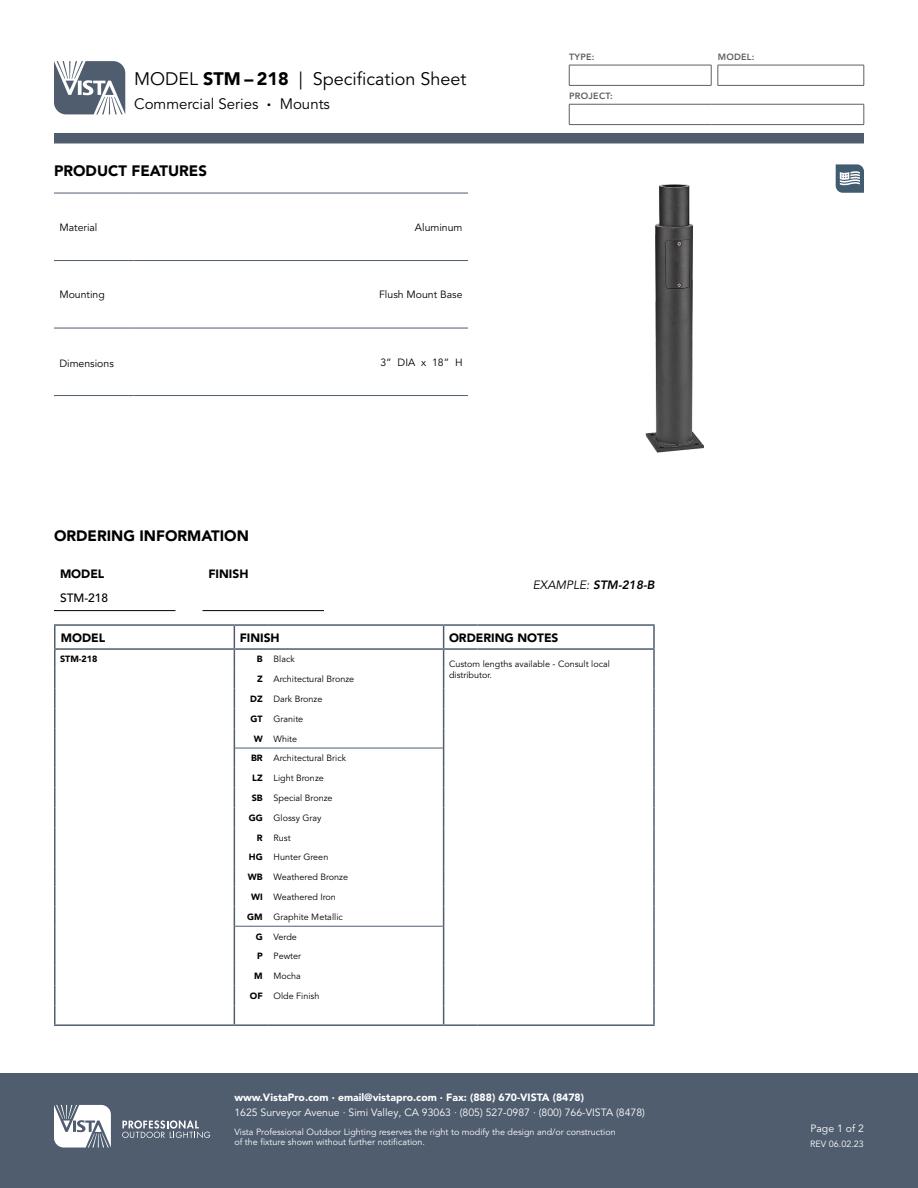
<style>
.page{position:relative;width:918px;height:1188px;background:#fff}
.page>*{position:absolute;margin:0;border:0;box-sizing:border-box;transform-origin:0 0}
.t1{font:18px "Avenir LT Pro";color:#000}
.t2{font:900 15px "Avenir LT Pro";color:#000}
.t3{font:15px "Avenir LT Pro";color:#000}
.t4{font:900 12px "Avenir LT Pro";color:#000}
.t5{font:italic 800 12px "Avenir LT Pro";color:#000}
.t6{font:500 12px "Avenir LT Pro";color:#000}
.t7{font:10.5px "Avenir LT Pro";color:#fff}
.t8{font:900 10.5px "Avenir LT Pro";color:#fff}
.t9{font:10.5px "Avenir LT Pro";color:#000}
.t10{font:10.5px "Avenir";color:#000}
.t11{font:9px/19.8px "Avenir LT Pro";color:#000}
.t12{font:9px/10.8px "Avenir LT Pro";color:#fff}
.t13{font:800 9px "Avenir LT Pro";letter-spacing:.025em;color:#5f5f5f}
.t14{font:900 9px "Avenir LT Pro";color:#000}
.s1{font-weight:900}
.s2{font-weight:400}
</style>
<div class="page">
<img style="left:645px;top:164px;width:191px;height:289px">
<div style="left:0;top:1074px;width:918px;height:114px;background:#4f5d6f"></div>
<svg style="left:54px;top:1105px;width:57px;height:43px"></svg>
<svg style="left:122px;top:1120px;width:88px;height:18px"></svg>
<svg style="left:54px;top:61px;width:71px;height:53px"></svg>
<div style="left:54px;top:133px;width:810px;height:10px;background:#4f5d6f"></div>
<svg style="left:864px;top:104px;width:1px;height:20px"></svg>
<hr style="left:569px;top:65px;width:142px;height:1px;background:#5f6060">
<svg style="left:569px;top:65px;width:1px;height:20px"></svg>
<svg style="left:711px;top:65px;width:1px;height:20px"></svg>
<hr style="left:569px;top:85px;width:142px;height:1px;background:#5f6060">
<hr style="left:718px;top:85px;width:146px;height:1px;background:#5f6060">
<hr style="left:718px;top:65px;width:146px;height:1px;background:#5f5f5f">
<svg style="left:718px;top:65px;width:1px;height:20px"></svg>
<svg style="left:864px;top:65px;width:1px;height:20px"></svg>
<hr style="left:569px;top:104px;width:142px;height:1px;background:#5f5f5f">
<svg style="left:569px;top:104px;width:1px;height:20px"></svg>
<hr style="left:718px;top:104px;width:146px;height:1px;background:#5f5f5f">
<hr style="left:569px;top:124px;width:142px;height:1px;background:#5f5f5f">
<hr style="left:718px;top:124px;width:146px;height:1px;background:#5f5f5f">
<svg style="left:836px;top:164px;width:28px;height:29px"></svg>
<hr style="left:54px;top:193px;width:79px;height:1px;background:#4f5d6f">
<hr style="left:133px;top:193px;width:335px;height:1px;background:#4f5d6f">
<hr style="left:54px;top:260px;width:79px;height:1px;background:#4f5d6f">
<hr style="left:133px;top:260px;width:335px;height:1px;background:#4f5d6f">
<hr style="left:54px;top:328px;width:79px;height:1px;background:#4f5d6f">
<hr style="left:133px;top:328px;width:335px;height:1px;background:#4f5d6f">
<hr style="left:54px;top:395px;width:79px;height:1px;background:#4f5d6f">
<hr style="left:133px;top:395px;width:335px;height:1px;background:#4f5d6f">
<hr style="left:653px;top:748px;width:2px;height:20px;background:#4f5d6f">
<hr style="left:653px;top:768px;width:2px;height:20px;background:#4f5d6f">
<svg style="left:653px;top:788px;width:2px;height:19px"></svg>
<hr style="left:653px;top:807px;width:2px;height:20px;background:#4f5d6f">
<hr style="left:653px;top:827px;width:2px;height:20px;background:#4f5d6f">
<hr style="left:653px;top:847px;width:2px;height:20px;background:#4f5d6f">
<hr style="left:653px;top:867px;width:2px;height:20px;background:#4f5d6f">
<svg style="left:653px;top:887px;width:2px;height:19px"></svg>
<hr style="left:653px;top:906px;width:2px;height:20px;background:#4f5d6f">
<hr style="left:653px;top:926px;width:2px;height:20px;background:#4f5d6f">
<hr style="left:653px;top:946px;width:2px;height:20px;background:#4f5d6f">
<hr style="left:653px;top:966px;width:2px;height:20px;background:#4f5d6f">
<svg style="left:54px;top:650px;width:2px;height:19px"></svg>
<hr style="left:54px;top:669px;width:2px;height:20px;background:#4f5d6f">
<svg style="left:54px;top:689px;width:2px;height:19px"></svg>
<hr style="left:54px;top:708px;width:2px;height:20px;background:#4f5d6f">
<hr style="left:54px;top:728px;width:2px;height:20px;background:#4f5d6f">
<hr style="left:54px;top:748px;width:2px;height:20px;background:#4f5d6f">
<hr style="left:54px;top:768px;width:2px;height:20px;background:#4f5d6f">
<svg style="left:54px;top:788px;width:2px;height:19px"></svg>
<hr style="left:54px;top:807px;width:2px;height:20px;background:#4f5d6f">
<hr style="left:54px;top:827px;width:2px;height:20px;background:#4f5d6f">
<hr style="left:54px;top:847px;width:2px;height:20px;background:#4f5d6f">
<hr style="left:54px;top:867px;width:2px;height:20px;background:#4f5d6f">
<svg style="left:54px;top:887px;width:2px;height:19px"></svg>
<hr style="left:54px;top:906px;width:2px;height:20px;background:#4f5d6f">
<hr style="left:54px;top:926px;width:2px;height:20px;background:#4f5d6f">
<hr style="left:54px;top:946px;width:2px;height:20px;background:#4f5d6f">
<hr style="left:54px;top:966px;width:2px;height:20px;background:#4f5d6f">
<hr style="left:235px;top:748px;width:33px;height:1px;background:#4f5d6f">
<hr style="left:268px;top:748px;width:175px;height:1px;background:#4f5d6f">
<hr style="left:235px;top:926px;width:33px;height:1px;background:#4f5d6f">
<hr style="left:268px;top:926px;width:175px;height:1px;background:#4f5d6f">
<hr style="left:54px;top:624px;width:180px;height:2px;background:#4f5d6f">
<hr style="left:54px;top:626px;width:2px;height:22px;background:#4f5d6f">
<hr style="left:54px;top:648px;width:180px;height:2px;background:#4f5d6f">
<hr style="left:444px;top:648px;width:33px;height:2px;background:#4f5d6f">
<hr style="left:477px;top:648px;width:178px;height:2px;background:#4f5d6f">
<hr style="left:653px;top:626px;width:2px;height:22px;background:#4f5d6f">
<hr style="left:234px;top:648px;width:34px;height:2px;background:#4f5d6f">
<hr style="left:268px;top:648px;width:176px;height:2px;background:#4f5d6f">
<svg style="left:653px;top:650px;width:2px;height:19px"></svg>
<hr style="left:653px;top:669px;width:2px;height:20px;background:#4f5d6f">
<svg style="left:653px;top:689px;width:2px;height:19px"></svg>
<hr style="left:653px;top:708px;width:2px;height:20px;background:#4f5d6f">
<hr style="left:653px;top:728px;width:2px;height:20px;background:#4f5d6f">
<hr style="left:234px;top:624px;width:34px;height:2px;background:#4f5d6f">
<hr style="left:268px;top:624px;width:176px;height:2px;background:#4f5d6f">
<hr style="left:444px;top:624px;width:33px;height:2px;background:#4f5d6f">
<hr style="left:477px;top:624px;width:178px;height:2px;background:#4f5d6f">
<svg style="left:54px;top:986px;width:2px;height:38px"></svg>
<svg style="left:234px;top:626px;width:1px;height:398px"></svg>
<svg style="left:443px;top:626px;width:1px;height:398px"></svg>
<svg style="left:653px;top:986px;width:2px;height:38px"></svg>
<hr style="left:54px;top:1024px;width:180px;height:2px;background:#4f5d6f">
<hr style="left:234px;top:1024px;width:34px;height:2px;background:#4f5d6f">
<hr style="left:268px;top:1024px;width:176px;height:2px;background:#4f5d6f">
<hr style="left:444px;top:1024px;width:33px;height:2px;background:#4f5d6f">
<hr style="left:477px;top:1024px;width:178px;height:2px;background:#4f5d6f">
<hr style="left:54px;top:610px;width:122px;height:1px;background:#000">
<hr style="left:202px;top:610px;width:122px;height:1px;background:#000">
<h1 class="t1" style="left:134px;top:68px;width:334px">MODEL <span class="s1">STM – 218</span> | Specification Sheet</h1>
<h2 class="t3" style="left:134px;top:95px;width:197px">Commercial Series <span class="s1">·</span> Mounts</h2>
<h2 class="t2" style="left:54px;top:162px;width:155px">PRODUCT FEATURES</h2>
<p class="t9" style="left:59px;top:221px;width:40px">Material</p>
<p class="t9" style="left:415px;top:221px;width:49px">Aluminum</p>
<p class="t9" style="left:59px;top:288px;width:47px">Mounting</p>
<p class="t9" style="left:379px;top:288px;width:85px">Flush Mount Base</p>
<p class="t10" style="left:59px;top:357px;width:56px">Dimensions</p>
<p class="t9" style="left:380px;top:356px;width:84px">3” DIA x 18” H</p>
<p class="t13" style="left:569px;top:52px;width:27px">TYPE:</p>
<p class="t13" style="left:718px;top:52px;width:38px">MODEL:</p>
<p class="t13" style="left:569px;top:91px;width:45px">PROJECT:</p>
<h2 class="t2" style="left:54px;top:527px;width:196px">ORDERING INFORMATION</h2>
<h3 class="t4" style="left:60px;top:567px;width:46px">MODEL</h3>
<h3 class="t4" style="left:208px;top:567px;width:41px">FINISH</h3>
<h3 class="t6" style="left:60px;top:590px;width:50px">STM-218</h3>
<h3 class="t5" style="left:533px;top:578px;width:124px"><span class="s2">EXAMPLE:</span> STM-218-B</h3>
<h3 class="t4" style="left:61px;top:630px;width:46px">MODEL</h3>
<h3 class="t4" style="left:240px;top:630px;width:41px">FINISH</h3>
<h3 class="t4" style="left:449px;top:630px;width:111px">ORDERING NOTES</h3>
<p class="t14" style="left:60px;top:654px;width:39px">STM-218</p>
<p class="t11" style="left:257px;top:650px;width:39px"><span class="s1">B</span> Black</p>
<p class="t11" style="left:449px;top:659px;width:162px;line-height:10.8px">Custom lengths available - Consult local distributor.</p>
<p class="t11" style="left:250px;top:669px;width:106px;text-indent:7px"><span class="s1">Z</span> Architectural Bronze<br><span class="s1">DZ</span> Dark Bronze</p>
<p class="t11" style="left:251px;top:709px;width:54px;text-align:center"><span class="s1">GT</span> Granite<br><span class="s1">W</span> White</p>
<p class="t11" style="left:251px;top:749px;width:97px"><span class="s1">BR</span> Architectural Brick</p>
<p class="t11" style="left:252px;top:768px;width:82px"><span class="s1">LZ</span> Light Bronze<br><span class="s1">SB</span> Special Bronze</p>
<p class="t11" style="left:257px;top:808px;width:66px;text-indent:-8px"><span class="s1">GG</span> Glossy Gray<br><span class="s1">R</span> Rust</p>
<p class="t11" style="left:248px;top:848px;width:102px"><span class="s1">HG</span> Hunter Green<br><span class="s1">WB</span> Weathered Bronze</p>
<p class="t11" style="left:247px;top:887px;width:97px;text-align:center"><span class="s1">WI</span> Weathered Iron<br><span class="s1">GM</span> Graphite Metallic</p>
<p class="t11" style="left:256px;top:927px;width:43px"><span class="s1">G</span> Verde</p>
<p class="t11" style="left:257px;top:947px;width:46px"><span class="s1">P</span> Pewter</p>
<p class="t11" style="left:254px;top:966px;width:48px"><span class="s1">M</span> Mocha</p>
<p class="t11" style="left:250px;top:986px;width:71px"><span class="s1">OF</span> Olde Finish</p>
<p class="t8" style="left:234px;top:1091px;width:351px">www.VistaPro.com · email@vistapro.com · Fax: (888) 670-VISTA (8478)</p>
<p class="t7" style="left:234px;top:1106px;width:412px">1625 Surveyor Avenue · Simi Valley, CA 93063 · (805) 527-0987 · (800) 766-VISTA (8478)</p>
<p class="t12" style="left:234px;top:1126px;width:383px">Vista Professional Outdoor Lighting reserves the right to modify the design and/or construction of the fixture shown without further notification.</p>
<p class="t7" style="left:811px;top:1122px;width:55px">Page 1 of 2</p>
<p class="t12" style="left:810px;top:1139px;width:55px">REV 06.02.23</p>
</div>
